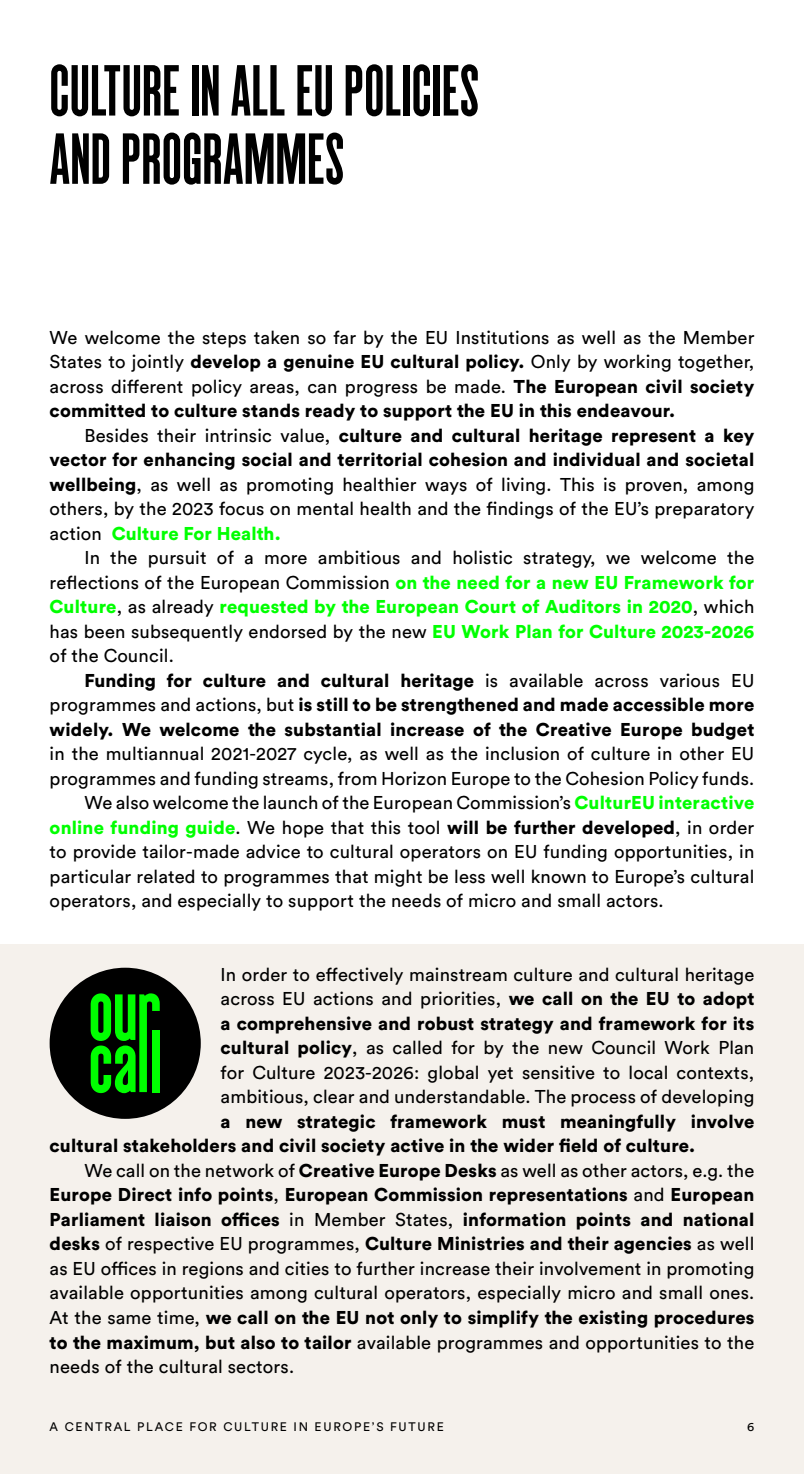
<style>
.page{position:relative;width:804px;height:1474px;background:#fff}
.page>*{position:absolute;margin:0;border:0;box-sizing:border-box;transform-origin:0 0}
.t1{font:700 63px/68.2px "Cactus";letter-spacing:.01em;color:#000}
.t2{font:18.38px/24.5px "Circular Std";letter-spacing:.01em;color:#000;text-align:justify}
.t3{font:900 18.38px/24.5px "Circular Std";letter-spacing:.01em;color:#000;text-align:justify}
.t4{font:12.25px "Circular Std";letter-spacing:.14em;color:#000}
.s1{font-weight:900}
.s2{font-weight:900;color:#0f0}
.s3{font-weight:400}
</style>
<div class="page">
<div style="left:0;top:944px;width:804px;height:529px;background:#f5f1ec"></div>
<div style="left:50px;top:967px;width:151px;height:151px;background:#000;border-radius:50%"></div>
<svg style="left:91px;top:993px;width:69px;height:100px"></svg>
<div style="left:152px;top:1029px;width:8px;height:63px;background:#0f0"></div>
<h1 class="t1" style="left:50px;top:55px;width:431px">CULTURE IN ALL EU POLICIES<br>AND PROGRAMMES</h1>
<p class="t2" style="left:50px;top:325px;width:706px">We welcome the steps taken so far by the EU Institutions as well as the Member States to jointly <span class="s1">develop a genuine EU cultural policy.</span> Only by working together, across different policy areas, can progress be made. <span class="s1">The European civil society committed to culture stands ready to support the EU in this endeavour.</span></p>
<p class="t2" style="left:50px;top:423px;width:706px;text-indent:35px">Besides their intrinsic value, <span class="s1">culture and cultural heritage represent a key vector for enhancing social and territorial cohesion and individual and societal wellbeing</span>, as well as promoting healthier ways of living. This is proven, among others, by the 2023 focus on mental health and the findings of the EU’s preparatory action <span class="s2">Culture For Health.</span></p>
<p class="t2" style="left:50px;top:545px;width:706px;text-indent:35px">In the pursuit of a more ambitious and holistic strategy, we welcome the reflections of the European Commission <span class="s2">on the need for a new EU Framework for Culture</span>, as already <span class="s2">requested by the European Court of Auditors in 2020</span>, which has been subsequently endorsed by the new <span class="s2">EU Work Plan for Culture 2023-2026 </span>of the Council.</p>
<p class="t3" style="left:50px;top:667px;width:706px;text-indent:35px">Funding for culture and cultural heritage <span class="s3">is available across various EU programmes and actions, but</span> is still to be strengthened and made accessible more widely. We welcome the substantial increase of the Creative Europe budget</p>
<p class="t2" style="left:50px;top:741px;width:706px">in the multiannual 2021-2027 cycle, as well as the inclusion of culture in other EU</p>
<p class="t2" style="left:50px;top:766px;width:706px">programmes and funding streams, from Horizon Europe to the Cohesion Policy funds.</p>
<p class="t2" style="left:84px;top:790px;width:671px">We also welcome the launch of the European Commission’s <span class="s2">CulturEU interactive</span></p>
<p class="t2" style="left:50px;top:815px;width:706px"><span class="s2">online funding guide</span>. We hope that this tool <span class="s1">will be further developed</span>, in order</p>
<p class="t2" style="left:50px;top:839px;width:706px">to provide tailor-made advice to cultural operators on EU funding opportunities, in</p>
<p class="t2" style="left:50px;top:864px;width:706px">particular related to programmes that might be less well known to Europe’s cultural</p>
<p class="t2" style="left:50px;top:888px;width:615px">operators, and especially to support the needs of micro and small actors.</p>
<p class="t2" style="left:221px;top:962px;width:535px">In order to effectively mainstream culture and cultural heritage across EU actions and priorities, <span class="s1">we call on the EU to adopt a comprehensive and robust strategy and framework for its cultural policy</span>, as called for by the new Council Work Plan for Culture 2023-2026: global yet sensitive to local contexts, ambitious, clear and understandable. The process of developing</p>
<p class="t3" style="left:50px;top:1108px;width:706px;text-indent:171px">a new strategic framework must meaningfully involve cultural stakeholders and civil society active in the wider field of culture.</p>
<p class="t2" style="left:50px;top:1157px;width:706px;text-indent:35px">We call on the network of <span class="s1">Creative Europe Desks</span> as well as other actors, e.g. the <span class="s1">Europe Direct info points</span>, <span class="s1">European Commission representations</span> and <span class="s1">European Parliament liaison offices</span> in Member States, <span class="s1">information points and national desks</span> of respective EU programmes, <span class="s1">Culture Ministries and their agencies</span> as well as EU offices in regions and cities to further increase their involvement in promoting available opportunities among cultural operators, especially micro and small ones.<br>At the same time, <span class="s1">we call on the EU not only to simplify the existing procedures to the maximum, but also to tailor</span> available programmes and opportunities to the needs of the cultural sectors.</p>
<p class="t4" style="left:50px;top:1419px;width:396px">A CENTRAL PLACE FOR CULTURE IN EUROPE’S FUTURE</p>
<p class="t4" style="left:747px;top:1418px;width:9px">6</p>
</div>
